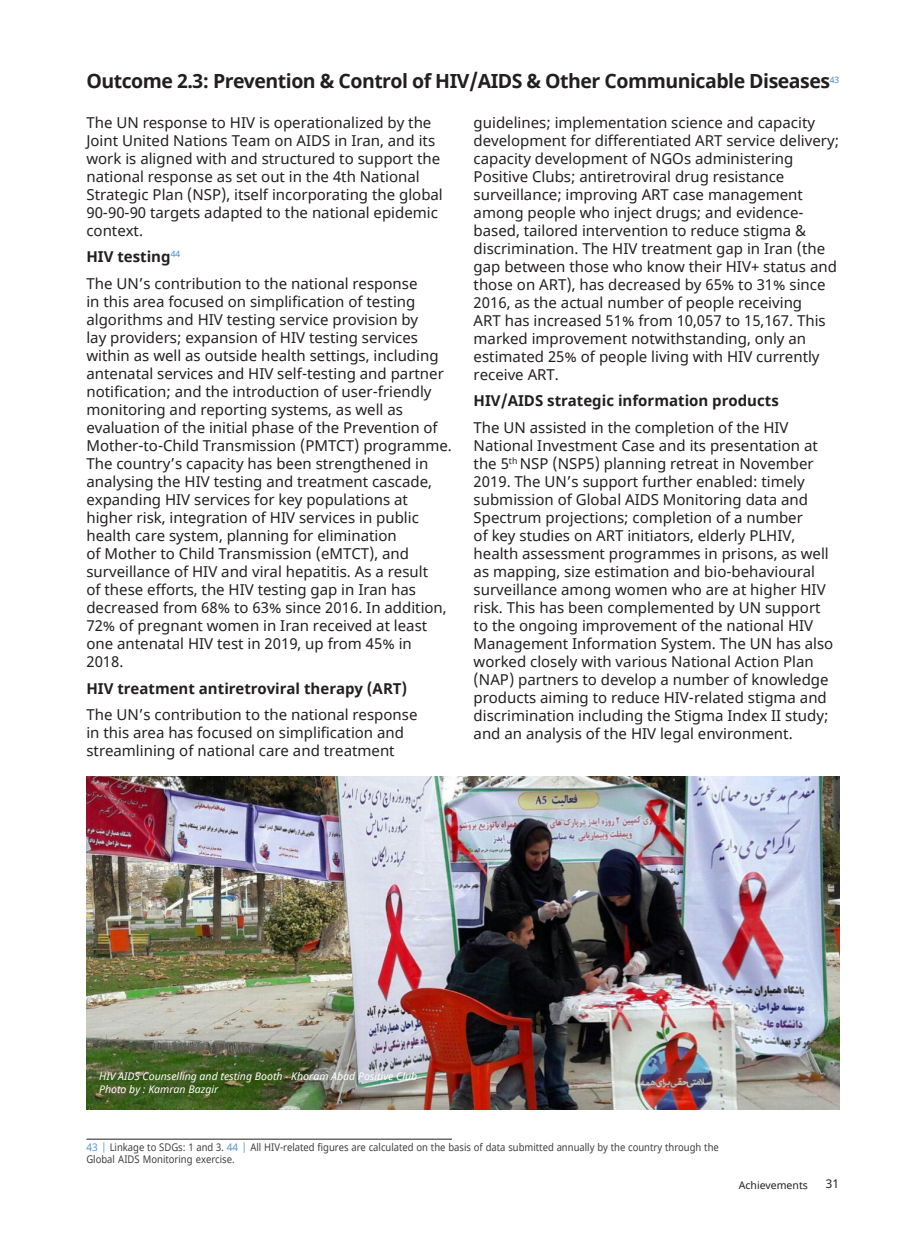
<style>
.page{position:relative;width:906px;height:1238px;background:#fff}
.page>*{position:absolute;margin:0;border:0;box-sizing:border-box;transform-origin:0 0}
.t1{font:700 19.5px "Noto Sans";letter-spacing:-.025em;color:#231f20}
.t2{font:15px/18px "Noto Sans";color:#231f20}
.t3{font:700 15px "Noto Sans";color:#231f20}
.t4{font:12px "Noto Sans";color:#231f20}
.t5{font:10.5px/12.6px "Noto Sans";color:#3e3e3f;scale:.9 1}
.t6{font:italic 10.5px/12.6px "Noto Sans";color:#fff}
.t7{font:10.5px "Noto Sans";color:#231f20}
.t8{font:8.7px "Noto Sans";color:#428ecc}
.s1{font-weight:700}
.s2{color:#5c97d0}
</style>
<div class="page">
<hr style="left:86px;top:1138px;width:366px;height:1px;background:#231f20">
<img style="left:86px;top:776px;width:753px;height:333px">
<h1 class="t1" style="left:86px;top:67px;width:745px">Outcome 2.3: Prevention &amp; Control of HIV/AIDS &amp; Other Communicable Diseases</h1>
<p class="t8" style="left:829px;top:73px;width:11px">43</p>
<p class="t2" style="left:86px;top:114px;width:358px">The UN response to HIV is operationalized by the Joint United Nations Team on AIDS in Iran, and its work is aligned with and structured to support the national response as set out in the 4th National Strategic Plan (NSP), itself incorporating the global 90-90-90 targets adapted to the national epidemic context.</p>
<p class="t2" style="left:86px;top:244px;width:332px;line-height:26.5px"><span class="s1">HIV testing</span><sup>44<br></sup>The UN’s contribution to the national response</p>
<p class="t2" style="left:86px;top:293px;width:367px">in this area focused on simplification of testing algorithms and HIV testing service provision by<br>lay providers; expansion of HIV testing services within as well as outside health settings, including antenatal services and HIV self-testing and partner notification; and the introduction of user-friendly monitoring and reporting systems, as well as evaluation of the initial phase of the Prevention of Mother-to-Child Transmission (PMTCT) programme.<br>The country’s capacity has been strengthened in analysing the HIV testing and treatment cascade, expanding HIV services for key populations at higher risk, integration of HIV services in public health care system, planning for elimination<br>of Mother to Child Transmission (eMTCT), and surveillance of HIV and viral hepatitis. As a result<br>of these efforts, the HIV testing gap in Iran has decreased from 68% to 63% since 2016. In addition, 72% of pregnant women in Iran received at least one antenatal HIV test in 2019, up from 45% in 2018.</p>
<p class="t3" style="left:86px;top:677px;width:322px">HIV treatment antiretroviral therapy (ART)</p>
<p class="t2" style="left:86px;top:706px;width:332px">The UN’s contribution to the national response in this area has focused on simplification and streamlining of national care and treatment</p>
<p class="t2" style="left:473px;top:114px;width:367px">guidelines; implementation science and capacity development for differentiated ART service delivery; capacity development of NGOs administering Positive Clubs; antiretroviral drug resistance surveillance; improving ART case management among people who inject drugs; and evidence&shy;based, tailored intervention to reduce stigma &amp; discrimination. The HIV treatment gap in Iran (the gap between those who know their HIV+ status and those on ART), has decreased by 65% to 31% since 2016, as the actual number of people receiving<br>ART has increased 51% from 10,057 to 15,167. This marked improvement notwithstanding, only an estimated 25% of people living with HIV currently receive ART.</p>
<p class="t3" style="left:473px;top:390px;width:307px">HIV/AIDS strategic information products</p>
<p class="t2" style="left:473px;top:419px;width:361px">The UN assisted in the completion of the HIV National Investment Case and its presentation at the 5<sup>th</sup> NSP (NSP5) planning retreat in November 2019. The UN’s support further enabled: timely submission of Global AIDS Monitoring data and Spectrum projections; completion of a number<br>of key studies on ART initiators, elderly PLHIV, health assessment programmes in prisons, as well as mapping, size estimation and bio-behavioural surveillance among women who are at higher HIV risk. This has been complemented by UN support to the ongoing improvement of the national HIV Management Information System. The UN has also worked closely with various National Action Plan (NAP) partners to develop a number of knowledge products aiming to reduce HIV-related stigma and discrimination including the Stigma Index II study; and an analysis of the HIV legal environment.</p>
<p class="t6" style="left:99px;top:1069px;width:319px">HIV AIDS Counselling and testing Booth - Khoram Abad Positive Club<br>Photo by : Kamran Bazgir</p>
<p class="t5" style="left:86px;top:1140px;width:704px"><span class="s2">43 |</span> Linkage to SDGs: 1 and 3. <span class="s2">44 |</span> All HIV-related figures are calculated on the basis of data submitted annually by the country through the<br>Global AIDS Monitoring exercise.</p>
<p class="t7" style="left:739px;top:1178px;width:71px">Achievements</p>
<p class="t4" style="left:825px;top:1174px;width:15px">31</p>
</div>
